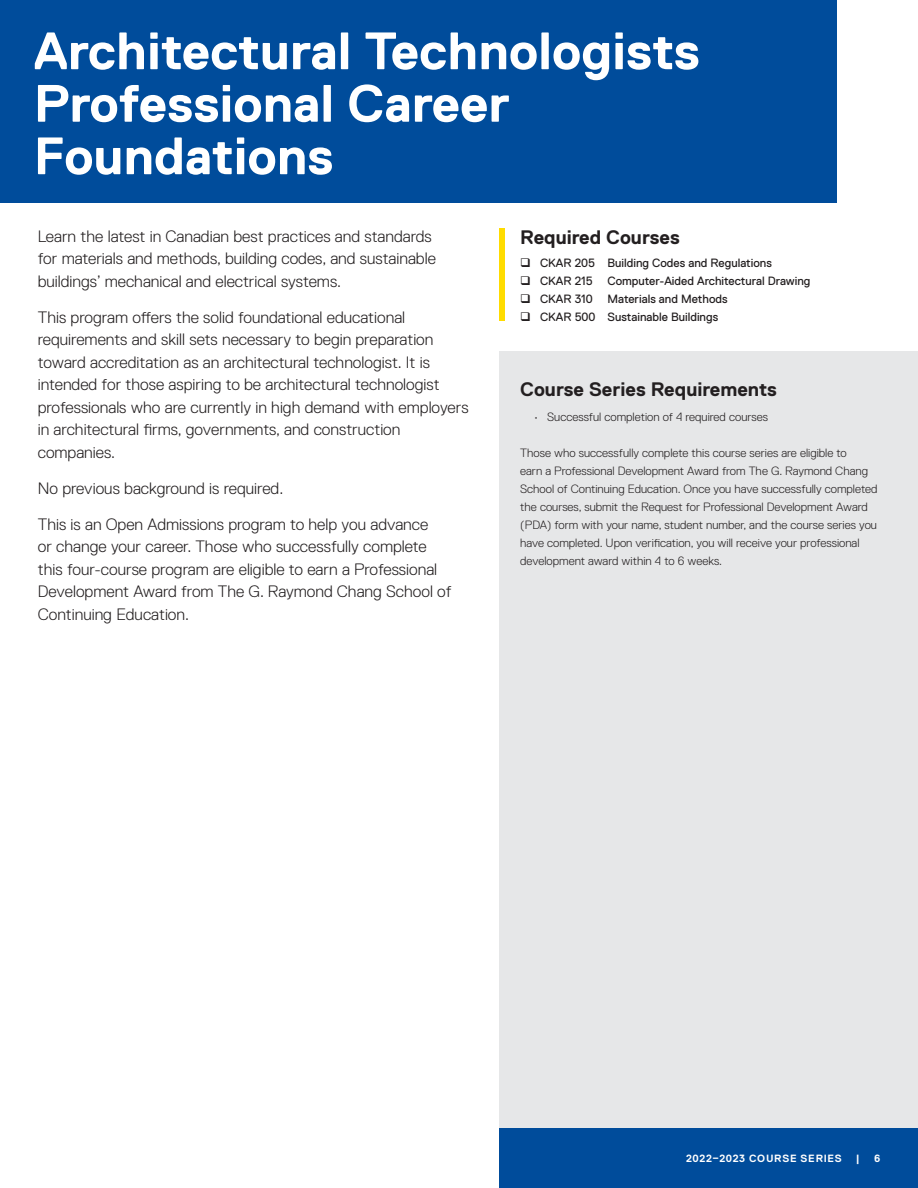
<style>
.page{position:relative;width:918px;height:1188px;background:#fff}
.page>*{position:absolute;margin:0;border:0;box-sizing:border-box;transform-origin:0 0}
.t1{font:700 52.5px/52.5px "Replica Std";color:#fff}
.t2{font:700 19.5px "Replica Std";color:#231f20}
.t3{font:300 16.5px/22.5px "Replica Std";color:#231f20}
.body_copy_list{font:300 12px/18px "Replica Std";color:#231f20}
.t4{font:12px "Replica Std";color:#231f20}
.t5{font:12px/18px "Wingdings";color:#231f20;text-align:justify}
.t6{font:700 10.5px "Replica Std";letter-spacing:.07em;color:#fff}
</style>
<div class="page">
<div style="left:500px;top:1128px;width:418px;height:60px;background:#004c9b"></div>
<div style="left:0;top:0;width:837px;height:202px;background:#004c9b"></div>
<div style="left:500px;top:351px;width:418px;height:777px;background:#e6e7e8"></div>
<div style="left:500px;top:229px;width:5px;height:92px;background:#ffdc00"></div>
<p class="t1" style="left:34px;top:25px;width:668px">Architectural Technologists<br>Professional Career<br>Foundations</p>
<p class="t3" style="left:38px;top:225px;width:400px">Learn the latest in Canadian best practices and standards for materials and methods, building codes, and sustainable buildings’ mechanical and electrical systems.</p>
<p class="t3" style="left:38px;top:306px;width:432px">This program offers the solid foundational educational requirements and skill sets necessary to begin preparation toward accreditation as an architectural technologist. It is intended for those aspiring to be architectural technologist professionals who are currently in high demand with employers in architectural firms, governments, and construction companies.</p>
<p class="t3" style="left:38px;top:477px;width:247px">No previous background is required.</p>
<p class="t3" style="left:38px;top:513px;width:415px">This is an Open Admissions program to help you advance<br>or change your career. Those who successfully complete this four-course program are eligible to earn a Professional Development Award from The G. Raymond Chang School of Continuing Education.</p>
<p class="t2" style="left:520px;top:226px;width:161px">Required Courses</p>
<p class="t4" style="left:540px;top:256px;width:233px">CKAR 205 Building Codes and Regulations</p>
<p class="t4" style="left:540px;top:274px;width:272px">CKAR 215 Computer-Aided Architectural Drawing</p>
<p class="t4" style="left:540px;top:292px;width:189px">CKAR 310 Materials and Methods</p>
<p class="t4" style="left:540px;top:310px;width:180px">CKAR 500 Sustainable Buildings</p>
<p class="t5" style="left:520px;top:272px;width:12px">❑ ❑ ❑</p>
<p class="t2" style="left:520px;top:379px;width:258px">Course Series Requirements</p>
<p class="body_copy_list" style="left:534px;top:408px;width:236px">• Successful completion of 4 required courses</p>
<p class="body_copy_list" style="left:520px;top:444px;width:359px">Those who successfully complete this course series are eligible to<br>earn a Professional Development Award from The G. Raymond Chang School of Continuing Education. Once you have successfully completed the courses, submit the Request for Professional Development Award (PDA) form with your name, student number, and the course series you have completed. Upon verification, you will receive your professional development award within 4 to 6 weeks.</p>
<p class="t6" style="left:686px;top:1152px;width:157px">2022–2023 COURSE SERIES</p>
<p class="t6" style="left:856px;top:1152px;width:5px">|</p>
<p class="t6" style="left:874px;top:1152px;width:8px">6</p>
</div>
